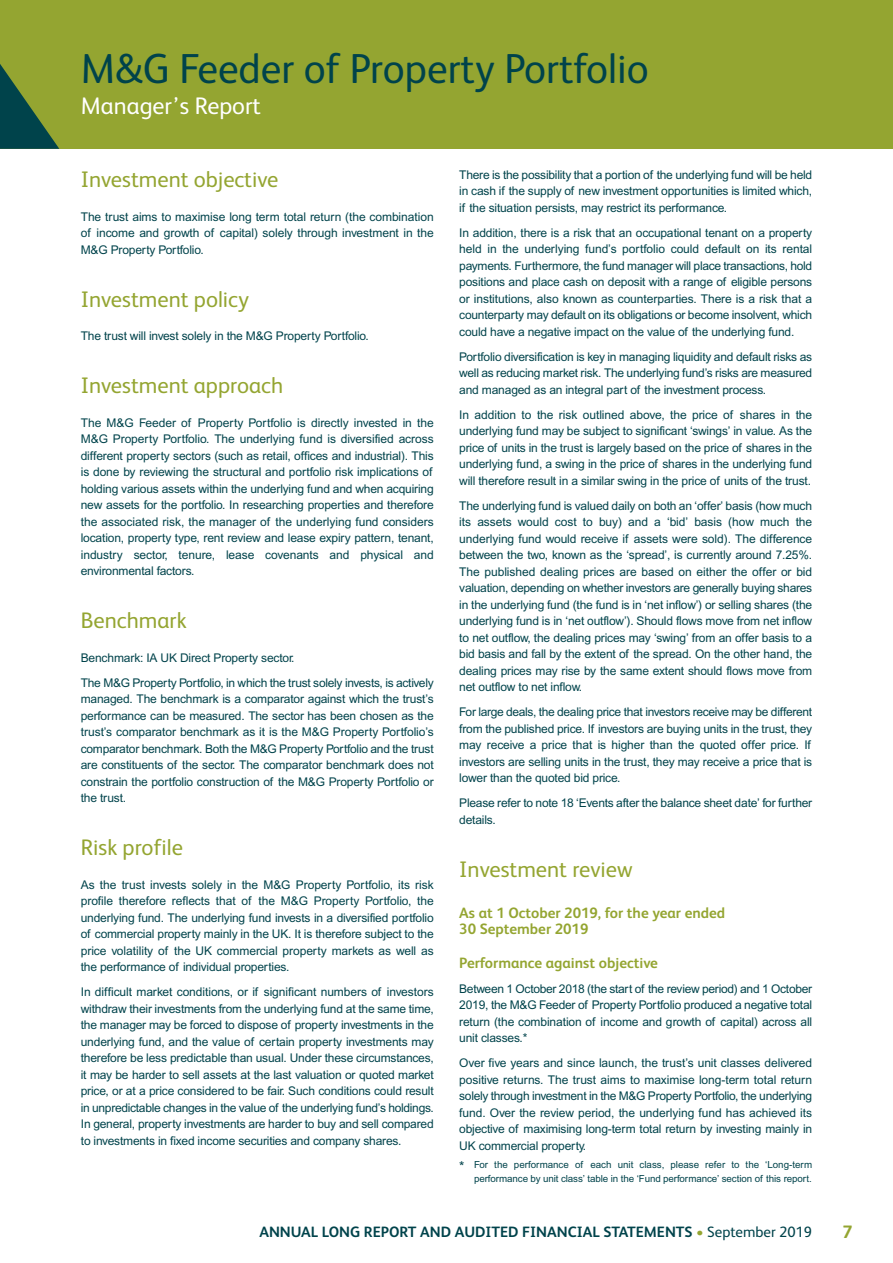
<style>
.page{position:relative;width:893px;height:1263px;background:#fff}
.page>*{position:absolute;margin:0;border:0;box-sizing:border-box;transform-origin:0 0}
.t1{font:42px "FS Albert";color:#00434b}
.t2{font:24px "FS Albert";color:#fff}
.t3{font:22.5px "FS Albert";color:#94a531}
.t4{font:700 18px "FS Albert";color:#94a531}
.t5{font:700 15px/16.2px "FS Albert";color:#94a531}
.t6{font:700 15px "FS Albert";color:#00434b}
.t7{font:12px/16.5px "Arial";letter-spacing:-.015em;color:#00434b;text-align:justify}
.t8{font:9.75px/14.2px "Arial";letter-spacing:-.01em;color:#00434b;text-align:right}
.s1{font-size:13.5px}
.s2{font-weight:400;color:#94a531}
.s3{font-weight:400}
</style>
<div class="page">
<div style="left:0;top:0;width:893px;height:149px;background:#94a531"></div>
<svg style="left:0;top:64px;width:59px;height:85px"></svg>
<h1 class="t1" style="left:81px;top:54px;width:569px">M&amp;G Feeder of Property Portfolio</h1>
<h2 class="t2" style="left:81px;top:97px;width:182px">Manager’s Report</h2>
<h3 class="t3" style="left:81px;top:172px;width:199px">Investment objective</h3>
<p class="t7" style="left:81px;top:210px;width:354px">The trust aims to maximise long term total return (the combination of income and growth of capital) solely through investment in the M&amp;G Property Portfolio.</p>
<h3 class="t3" style="left:81px;top:291px;width:170px">Investment policy</h3>
<p class="t7" style="left:81px;top:329px;width:290px">The trust will invest solely in the M&amp;G Property Portfolio.</p>
<h3 class="t3" style="left:81px;top:378px;width:204px">Investment approach</h3>
<p class="t7" style="left:81px;top:415px;width:354px">The M&amp;G Feeder of Property Portfolio is directly invested in the M&amp;G Property Portfolio. The underlying fund is diversified across different property sectors (such as retail, offices and industrial). This is done by reviewing the structural and portfolio risk implications of holding various assets within the underlying fund and when acquiring new assets for the portfolio. In researching properties and therefore the associated risk, the manager of the underlying fund considers location, property type, rent review and lease expiry pattern, tenant, industry sector, tenure, lease covenants and physical and environmental factors.</p>
<h3 class="t3" style="left:81px;top:613px;width:107px">Benchmark</h3>
<p class="t7" style="left:81px;top:646px;width:354px;line-height:25px">Benchmark: IA UK Direct Property sector.<br>The M&amp;G Property Portfolio, in which the trust solely invests, is actively</p>
<p class="t7" style="left:81px;top:692px;width:354px">managed. The benchmark is a comparator against which the trust’s performance can be measured. The sector has been chosen as the trust’s comparator benchmark as it is the M&amp;G Property Portfolio’s comparator benchmark. Both the M&amp;G Property Portfolio and the trust are constituents of the sector. The comparator benchmark does not constrain the portfolio construction of the M&amp;G Property Portfolio or the trust.</p>
<h3 class="t3" style="left:81px;top:839px;width:104px">Risk profile</h3>
<p class="t7" style="left:81px;top:877px;width:354px">As the trust invests solely in the M&amp;G Property Portfolio, its risk profile therefore reflects that of the M&amp;G Property Portfolio, the underlying fund. The underlying fund invests in a diversified portfolio of commercial property mainly in the UK. It is therefore subject to the price volatility of the UK commercial property markets as well as the performance of individual properties.</p>
<p class="t7" style="left:81px;top:985px;width:354px">In difficult market conditions, or if significant numbers of investors withdraw their investments from the underlying fund at the same time, the manager may be forced to dispose of property investments in the underlying fund, and the value of certain property investments may therefore be less predictable than usual. Under these circumstances, it may be harder to sell assets at the last valuation or quoted market price, or at a price considered to be fair. Such conditions could result in unpredictable changes in the value of the underlying fund’s holdings.<br>In general, property investments are harder to buy and sell compared to investments in fixed income securities and company shares.</p>
<p class="t7" style="left:459px;top:167px;width:354px">There is the possibility that a portion of the underlying fund will be held in cash if the supply of new investment opportunities is limited which, if the situation persists, may restrict its performance.</p>
<p class="t7" style="left:459px;top:225px;width:354px">In addition, there is a risk that an occupational tenant on a property held in the underlying fund’s portfolio could default on its rental payments. Furthermore, the fund manager will place transactions, hold positions and place cash on deposit with a range of eligible persons or institutions, also known as counterparties. There is a risk that a counterparty may default on its obligations or become insolvent, which could have a negative impact on the value of the underlying fund.</p>
<p class="t7" style="left:459px;top:349px;width:354px">Portfolio diversification is key in managing liquidity and default risks as well as reducing market risk. The underlying fund’s risks are measured and managed as an integral part of the investment process.</p>
<p class="t7" style="left:459px;top:407px;width:354px">In addition to the risk outlined above, the price of shares in the underlying fund may be subject to significant ‘swings’ in value. As the price of units in the trust is largely based on the price of shares in the underlying fund, a swing in the price of shares in the underlying fund will therefore result in a similar swing in the price of units of the trust.</p>
<p class="t7" style="left:459px;top:498px;width:354px">The underlying fund is valued daily on both an ‘offer’ basis (how much its assets would cost to buy) and a ‘bid’ basis (how much the underlying fund would receive if assets were sold). The difference between the two, known as the ‘spread’, is currently around 7.25%.<br>The published dealing prices are based on either the offer or bid valuation, depending on whether investors are generally buying shares in the underlying fund (the fund is in ‘net inflow’) or selling shares (the underlying fund is in ‘net outflow’). Should flows move from net inflow to net outflow, the dealing prices may ‘swing’ from an offer basis to a bid basis and fall by the extent of the spread. On the other hand, the dealing prices may rise by the same extent should flows move from net outflow to net inflow.</p>
<p class="t7" style="left:459px;top:705px;width:354px">For large deals, the dealing price that investors receive may be different from the published price. If investors are buying units in the trust, they may receive a price that is higher than the quoted offer price. If investors are selling units in the trust, they may receive a price that is lower than the quoted bid price.</p>
<p class="t7" style="left:459px;top:796px;width:354px">Please refer to note 18 ‘Events after the balance sheet date’ for further details.</p>
<h3 class="t3" style="left:459px;top:861px;width:175px">Investment review</h3>
<p class="t5" style="left:459px;top:907px;width:268px">As at 1 October 2019, for the year ended<br>30 September 2019</p>
<p class="t5" style="left:459px;top:956px;width:200px">Performance against objective</p>
<p class="t7" style="left:459px;top:981px;width:354px">Between 1 October 2018 (the start of the review period) and 1 October 2019, the M&amp;G Feeder of Property Portfolio produced a negative total return (the combination of income and growth of capital) across all unit classes.*</p>
<p class="t7" style="left:459px;top:1056px;width:354px">Over five years and since launch, the trust’s unit classes delivered positive returns. The trust aims to maximise long-term total return solely through investment in the M&amp;G Property Portfolio, the underlying fund. Over the review period, the underlying fund has achieved its objective of maximising long-term total return by investing mainly in UK commercial property.</p>
<p class="t8" style="left:459px;top:1158px;width:354px"><span class="s1">*</span> For the performance of each unit class, please refer to the ‘Long-term performance by unit class’ table in the ‘Fund performance’ section of this report.</p>
<p class="t6" style="left:259px;top:1227px;width:554px">ANNUAL LONG REPORT AND AUDITED FINANCIAL STATEMENTS <span class="s2">•</span> <span class="s3">September 2019</span></p>
<h3 class="t4" style="left:842px;top:1225px;width:12px">7</h3>
</div>
